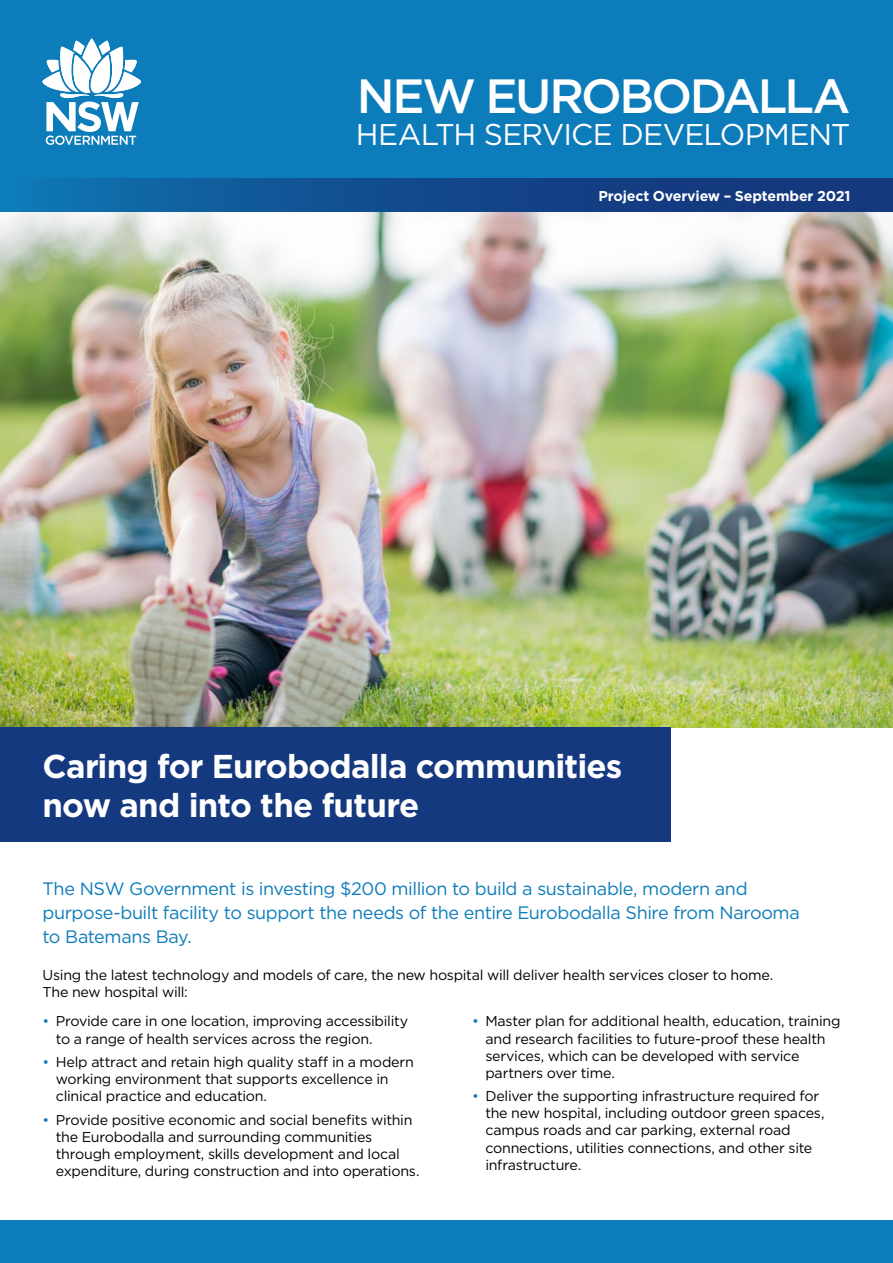
<style>
.page{position:relative;width:893px;height:1263px;background:#fff}
.page>*{position:absolute;margin:0;border:0;box-sizing:border-box;transform-origin:0 0}
.t1{font:500 48px "Gotham";letter-spacing:-.05em;color:#fff}
.t2{font:700 33px/39px "Gotham";letter-spacing:-.025em;color:#fff}
.t3{font:30px "Gotham";letter-spacing:-.03em;color:#fff}
.t4{font:18px/24px "Gotham";letter-spacing:-.025em;color:#0d7cba}
.t5{font:14.25px/17.1px "Gotham";letter-spacing:-.015em;color:#000}
.t6{font:700 14.25px "Gotham";letter-spacing:-.015em;color:#fff}
.s1{color:#0d7cba}
</style>
<div class="page">
<div style="left:0;top:0;width:893px;height:182px;background:#0d7cba"></div>
<div style="left:0;top:178px;width:893px;height:34px;background:linear-gradient(to right,#0f6fac,#162c74)"></div>
<svg style="left:43px;top:39px;width:98px;height:106px"></svg>
<div style="left:0;top:1220px;width:893px;height:43px;background:#0d7cba"></div>
<img style="left:0;top:212px;width:893px;height:515px">
<div style="left:0;top:727px;width:671px;height:115px;background:#15397f"></div>
<h1 class="t1" style="left:357px;top:65px;width:495px">NEW EUROBODALLA</h1>
<h3 class="t3" style="left:356px;top:115px;width:496px">HEALTH SERVICE DEVELOPMENT</h3>
<p class="t6" style="left:598px;top:186px;width:253px">Project Overview – September 2021</p>
<h2 class="t2" style="left:43px;top:747px;width:581px">Caring for Eurobodalla communities now and into the future</h2>
<p class="t4" style="left:43px;top:876px;width:759px">The NSW Government is investing $200 million to build a sustainable, modern and purpose-built facility to support the needs of the entire Eurobodalla Shire from Narooma to Batemans Bay.</p>
<p class="t5" style="left:43px;top:966px;width:732px">Using the latest technology and models of care, the new hospital will deliver health services closer to home.<br>The new hospital will:</p>
<p class="t5" style="left:56px;top:1012px;width:354px;text-indent:-13px"><span class="s1">•</span> Provide care in one location, improving accessibility to a range of health services across the region.</p>
<p class="t5" style="left:56px;top:1053px;width:359px;text-indent:-13px"><span class="s1">•</span> Help attract and retain high quality staff in a modern working environment that supports excellence in clinical practice and education.</p>
<p class="t5" style="left:56px;top:1111px;width:365px;text-indent:-13px"><span class="s1">•</span> Provide positive economic and social benefits within the Eurobodalla and surrounding communities through employment, skills development and local expenditure, during construction and into operations.</p>
<p class="t5" style="left:485px;top:1012px;width:357px;text-indent:-13px"><span class="s1">•</span> Master plan for additional health, education, training and research facilities to future-proof these health services, which can be developed with service partners over time.</p>
<p class="t5" style="left:485px;top:1087px;width:341px;text-indent:-13px"><span class="s1">•</span> Deliver the supporting infrastructure required for the new hospital, including outdoor green spaces, campus roads and car parking, external road connections, utilities connections, and other site infrastructure.</p>
</div>
